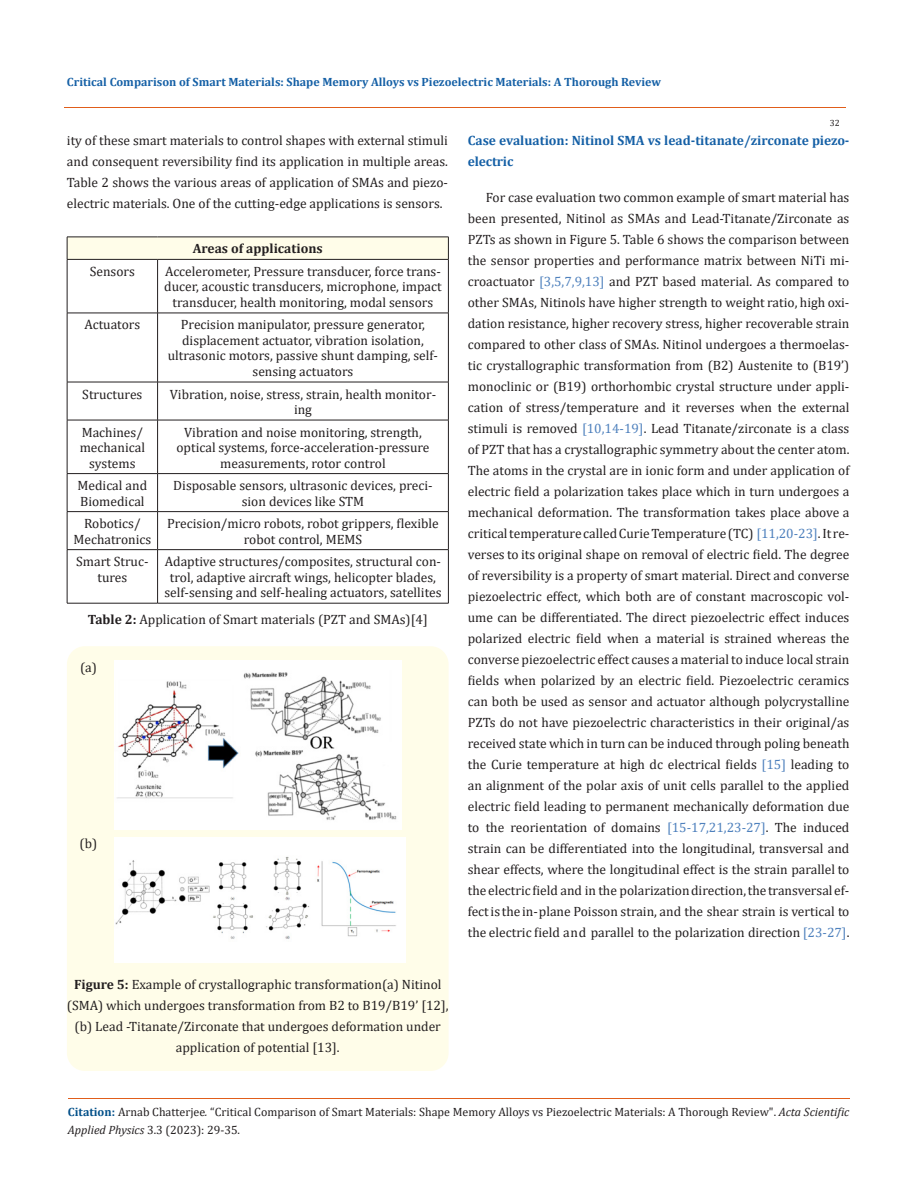
<style>
.page{position:relative;width:917px;height:1188px;background:#fff}
.page>*{position:absolute;margin:0;border:0;box-sizing:border-box;transform-origin:0 0}
.Body_Text{font:13.5px/21px "Cambria";color:#231f20;text-align:center}
.t1{font:700 13.5px/21px "Cambria";color:#1560a6}
.t2{font:700 13.5px "Cambria";color:#231f20}
.t3{font:12px/18px "Cambria";color:#231f20}
.t4{font:700 12px "Cambria";color:#1560a6}
.t5{font:9px "Cambria";color:#231f20}
.s1{color:#4f81bd}
.s2{font-weight:700}
.s3{font-weight:700;color:#035089}
.s4{font-style:italic}
</style>
<div class="page">
<div style="left:67px;top:646px;width:381px;height:425px;background:#fffde9;border-radius:18px"></div>
<div style="left:67px;top:237px;width:381px;height:22px;background:#fffde9"></div>
<hr style="left:67px;top:237px;width:91px;height:1px;background:#231f20">
<svg style="left:67px;top:237px;width:1px;height:22px"></svg>
<hr style="left:158px;top:237px;width:290px;height:1px;background:#231f20">
<svg style="left:448px;top:237px;width:1px;height:22px"></svg>
<hr style="left:67px;top:259px;width:91px;height:1px;background:#231f20">
<hr style="left:67px;top:260px;width:1px;height:53px;background:#231f20">
<hr style="left:158px;top:259px;width:290px;height:1px;background:#231f20">
<hr style="left:157px;top:260px;width:1px;height:53px;background:#231f20">
<hr style="left:448px;top:260px;width:1px;height:53px;background:#231f20">
<hr style="left:67px;top:313px;width:91px;height:1px;background:#231f20">
<hr style="left:67px;top:313px;width:1px;height:69px;background:#231f20">
<hr style="left:158px;top:313px;width:290px;height:1px;background:#231f20">
<hr style="left:157px;top:313px;width:1px;height:69px;background:#231f20">
<hr style="left:448px;top:313px;width:1px;height:69px;background:#231f20">
<hr style="left:67px;top:382px;width:91px;height:1px;background:#231f20">
<hr style="left:67px;top:382px;width:1px;height:38px;background:#231f20">
<hr style="left:158px;top:382px;width:290px;height:1px;background:#231f20">
<hr style="left:157px;top:382px;width:1px;height:38px;background:#231f20">
<hr style="left:448px;top:382px;width:1px;height:38px;background:#231f20">
<hr style="left:67px;top:420px;width:91px;height:1px;background:#231f20">
<hr style="left:67px;top:420px;width:1px;height:53px;background:#231f20">
<hr style="left:158px;top:420px;width:290px;height:1px;background:#231f20">
<hr style="left:157px;top:420px;width:1px;height:53px;background:#231f20">
<hr style="left:448px;top:420px;width:1px;height:53px;background:#231f20">
<hr style="left:67px;top:473px;width:91px;height:1px;background:#231f20">
<hr style="left:67px;top:474px;width:1px;height:37px;background:#231f20">
<hr style="left:158px;top:473px;width:290px;height:1px;background:#231f20">
<hr style="left:157px;top:474px;width:1px;height:37px;background:#231f20">
<hr style="left:448px;top:474px;width:1px;height:37px;background:#231f20">
<hr style="left:67px;top:511px;width:91px;height:1px;background:#231f20">
<hr style="left:67px;top:512px;width:1px;height:37px;background:#231f20">
<hr style="left:158px;top:511px;width:290px;height:1px;background:#231f20">
<hr style="left:157px;top:512px;width:1px;height:37px;background:#231f20">
<hr style="left:448px;top:512px;width:1px;height:37px;background:#231f20">
<hr style="left:67px;top:549px;width:91px;height:1px;background:#231f20">
<hr style="left:67px;top:550px;width:1px;height:53px;background:#231f20">
<hr style="left:158px;top:549px;width:290px;height:1px;background:#231f20">
<hr style="left:157px;top:550px;width:1px;height:53px;background:#231f20">
<hr style="left:448px;top:550px;width:1px;height:53px;background:#231f20">
<hr style="left:67px;top:603px;width:91px;height:1px;background:#231f20">
<hr style="left:158px;top:603px;width:290px;height:1px;background:#231f20">
<img style="left:114px;top:660px;width:287px;height:169px">
<img style="left:114px;top:837px;width:291px;height:125px">
<hr style="left:64px;top:108px;width:781px;height:1px;background:#e05d1a">
<hr style="left:68px;top:1098px;width:781px;height:1px;background:#e05d1a">
<p class="t4" style="left:67px;top:73px;width:595px">Critical Comparison of Smart Materials: Shape Memory Alloys vs Piezoelectric Materials: A Thorough Review</p>
<p class="t5" style="left:829px;top:118px;width:11px">32</p>
<p class="Body_Text" style="left:67px;top:130px;width:382px;text-align:justify">ity of these smart materials to control shapes with external stimuli and consequent reversibility find its application in multiple areas.<br>Table 2 shows the various areas of application of SMAs and piezo&shy;electric materials. One of the cutting-edge applications is sensors.</p>
<p class="t1" style="left:468px;top:130px;width:383px">Case evaluation: Nitinol SMA vs lead-titanate/zirconate piezo&shy;electric</p>
<p class="Body_Text" style="left:468px;top:187px;width:383px;text-align:justify;text-indent:18px">For case evaluation two common example of smart material has been presented, Nitinol as SMAs and Lead-Titanate/Zirconate as PZTs as shown in Figure 5. Table 6 shows the comparison between the sensor properties and performance matrix between NiTi mi&shy;croactuator <span class="s1">[3,5,7,9,13]</span> and PZT based material. As compared to other SMAs, Nitinols have higher strength to weight ratio, high oxi&shy;dation resistance, higher recovery stress, higher recoverable strain compared to other class of SMAs. Nitinol undergoes a thermoelas&shy;tic crystallographic transformation from (B2) Austenite to (B19’) monoclinic or (B19) orthorhombic crystal structure under appli&shy;cation of stress/temperature and it reverses when the external stimuli is removed <span class="s1">[10,14-19]</span>. Lead Titanate/zirconate is a class of PZT that has a crystallographic symmetry about the center atom.<br>The atoms in the crystal are in ionic form and under application of electric field a polarization takes place which in turn undergoes a mechanical deformation. The transformation takes place above a critical temperature called Curie Temperature (TC) <span class="s1">[11,20-23]</span>. It re&shy;verses to its original shape on removal of electric field. The degree of reversibility is a property of smart material. Direct and converse piezoelectric effect, which both are of constant macroscopic vol&shy;ume can be differentiated. The direct piezoelectric effect induces polarized electric field when a material is strained whereas the converse piezoelectric effect causes a material to induce local strain fields when polarized by an electric field. Piezoelectric ceramics can both be used as sensor and actuator although polycrystalline PZTs do not have piezoelectric characteristics in their original/as received state which in turn can be induced through poling beneath the Curie temperature at high dc electrical fields <span class="s1">[15]</span> leading to an alignment of the polar axis of unit cells parallel to the applied electric field leading to permanent mechanically deformation due to the reorientation of domains <span class="s1">[15-17,21,23-27]</span>. The induced strain can be differentiated into the longitudinal, transversal and shear effects, where the longitudinal effect is the strain parallel to the electric field and in the polarization direction, the transversal ef&shy;fect is the in-plane Poisson strain, and the shear strain is vertical to the electric field and parallel to the polarization direction <span class="s1">[23-27]</span>.</p>
<p class="t2" style="left:193px;top:239px;width:131px">Areas of applications</p>
<p class="Body_Text" style="left:90px;top:261px;width:47px">Sensors</p>
<p class="Body_Text" style="left:164px;top:264px;width:279px;line-height:15.5px">Accelerometer, Pressure transducer, force trans&shy;ducer, acoustic transducers, microphone, impact transducer, health monitoring, modal sensors</p>
<p class="Body_Text" style="left:84px;top:314px;width:57px">Actuators</p>
<p class="Body_Text" style="left:168px;top:317px;width:272px;line-height:15.5px">Precision manipulator, pressure generator, displacement actuator, vibration isolation, ultrasonic motors, passive shunt damping, self&shy;sensing actuators</p>
<p class="Body_Text" style="left:82px;top:383px;width:62px">Structures</p>
<p class="Body_Text" style="left:170px;top:386px;width:268px;line-height:15.6px">Vibration, noise, stress, strain, health monitor&shy;ing</p>
<p class="Body_Text" style="left:80px;top:424px;width:67px;line-height:15.5px">Machines/ mechanical systems</p>
<p class="Body_Text" style="left:176px;top:424px;width:254px;line-height:15.5px">Vibration and noise monitoring, strength, optical systems, force-acceleration-pressure measurements, rotor control</p>
<p class="Body_Text" style="left:77px;top:478px;width:71px;line-height:15.6px;text-align:left">Medical and<br>Biomedical</p>
<p class="Body_Text" style="left:173px;top:478px;width:261px;line-height:15.6px">Disposable sensors, ultrasonic devices, preci&shy;sion devices like STM</p>
<p class="Body_Text" style="left:73px;top:516px;width:79px;line-height:15.6px">Robotics/<br>Mechatronics</p>
<p class="Body_Text" style="left:167px;top:516px;width:273px;line-height:15.6px">Precision/micro robots, robot grippers, flexible robot control, MEMS</p>
<p class="Body_Text" style="left:76px;top:554px;width:74px;line-height:15.6px">Smart Struc&shy;tures</p>
<p class="Body_Text" style="left:164px;top:554px;width:278px;line-height:15.6px">Adaptive structures/composites, structural con&shy;trol, adaptive aircraft wings, helicopter blades, self-sensing and self-healing actuators, satellites</p>
<p class="Body_Text" style="left:88px;top:609px;width:341px"><span class="s2">Table 2:</span> Application of Smart materials (PZT and SMAs)[4]</p>
<p class="Body_Text" style="left:80px;top:657px;width:18px">(a)</p>
<p class="Body_Text" style="left:80px;top:832px;width:19px">(b)</p>
<p class="Body_Text" style="left:67px;top:974px;width:383px"><span class="s2">Figure 5:</span> Example of crystallographic transformation(a) Nitinol (SMA) which undergoes transformation from B2 to B19/B19’ [12], (b) Lead -Titanate/Zirconate that undergoes deformation under application of potential [13].</p>
<p class="t3" style="left:68px;top:1103px;width:783px"><span class="s3">Citation:</span> Arnab Chatterjee<span class="s4">.</span> “Critical Comparison of Smart Materials: Shape Memory Alloys vs Piezoelectric Materials: A Thorough Review". <span class="s4">Acta Scientific<br>Applied Physics</span> 3.3 (2023): 29-35.</p>
</div>
